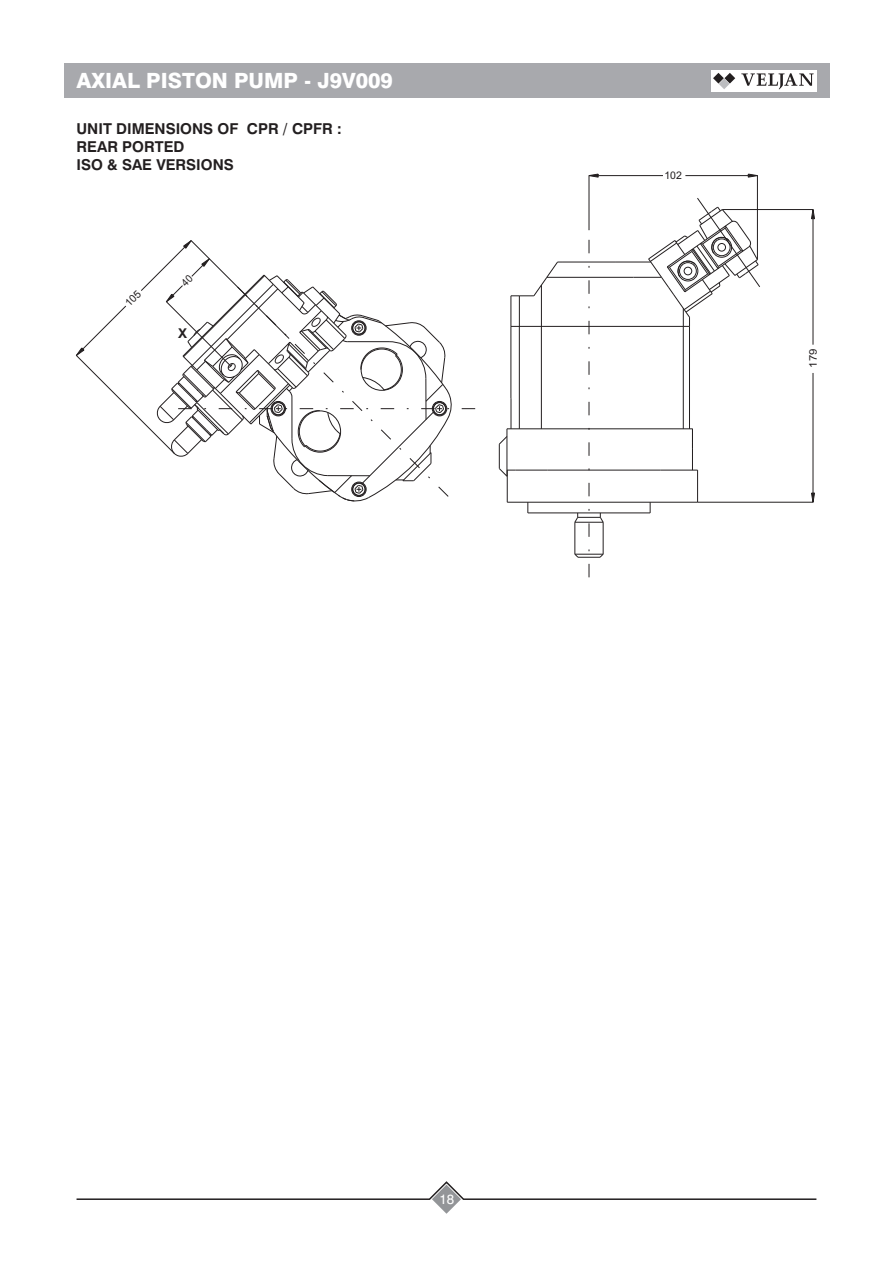
<style>
.page{position:relative;width:893px;height:1263px;background:#fff}
.page>*{position:absolute;margin:0;border:0;box-sizing:border-box;transform-origin:0 0}
.t1{font:800 21px "Swiss 721 BT";color:#fff}
.t2{font:700 15px/18px "Swiss 721 BT";color:#231f20}
.t3{font:13.5px "Swiss 721 BT";color:#fff}
.t4{font:700 13.5px "Arial";color:#231f20}
.t5{font:10.5px "Arial";color:#231f20;scale:1.08 1}
.t6{font:10.5px "Arial";color:#231f20}
</style>
<div class="page">
<hr style="left:615px;top:262px;width:36px;height:1px;background:#231f20">
<hr style="left:563px;top:262px;width:52px;height:1px;background:#231f20">
<hr style="left:547px;top:277px;width:86px;height:1px;background:#231f20">
<hr style="left:697px;top:470px;width:1px;height:32px;background:#231f20">
<hr style="left:689px;top:326px;width:1px;height:103px;background:#231f20">
<hr style="left:683px;top:326px;width:1px;height:103px;background:#231f20">
<hr style="left:511px;top:326px;width:178px;height:1px;background:#231f20">
<hr style="left:507px;top:428px;width:185px;height:1px;background:#231f20">
<hr style="left:541px;top:285px;width:1px;height:41px;background:#231f20">
<hr style="left:541px;top:326px;width:1px;height:103px;background:#231f20">
<hr style="left:661px;top:470px;width:37px;height:1px;background:#231f20">
<svg style="left:636px;top:470px;width:25px;height:1px"></svg>
<hr style="left:547px;top:470px;width:89px;height:1px;background:#231f20">
<hr style="left:515px;top:470px;width:32px;height:1px;background:#231f20">
<hr style="left:519px;top:296px;width:1px;height:30px;background:#231f20">
<hr style="left:519px;top:326px;width:1px;height:103px;background:#231f20">
<hr style="left:511px;top:398px;width:1px;height:31px;background:#231f20">
<hr style="left:510px;top:296px;width:1px;height:30px;background:#231f20">
<hr style="left:510px;top:326px;width:1px;height:72px;background:#231f20">
<hr style="left:507px;top:470px;width:1px;height:32px;background:#231f20">
<hr style="left:506px;top:429px;width:1px;height:47px;background:#231f20">
<svg style="left:511px;top:261px;width:52px;height:36px"></svg>
<hr style="left:507px;top:502px;width:191px;height:1px;background:#231f20">
<hr style="left:528px;top:512px;width:122px;height:1px;background:#231f20">
<svg style="left:498px;top:435px;width:17px;height:42px"></svg>
<svg style="left:692px;top:428px;width:1px;height:42px"></svg>
<hr style="left:698px;top:502px;width:115px;height:1px;background:#231f20">
<hr style="left:722px;top:209px;width:91px;height:1px;background:#231f20">
<hr style="left:813px;top:373px;width:1px;height:120px;background:#231f20">
<hr style="left:813px;top:219px;width:1px;height:126px;background:#231f20">
<svg style="left:810px;top:492px;width:5px;height:11px"></svg>
<svg style="left:811px;top:209px;width:4px;height:11px"></svg>
<hr style="left:757px;top:175px;width:1px;height:84px;background:#231f20">
<hr style="left:589px;top:175px;width:1px;height:55px;background:#231f20">
<hr style="left:685px;top:175px;width:63px;height:1px;background:#231f20">
<hr style="left:598px;top:175px;width:65px;height:1px;background:#231f20">
<svg style="left:747px;top:173px;width:11px;height:5px"></svg>
<svg style="left:574px;top:229px;width:30px;height:348px"></svg>
<svg style="left:588px;top:173px;width:11px;height:5px"></svg>
<svg style="left:633px;top:197px;width:127px;height:129px"></svg>
<div style="left:64px;top:64px;width:765px;height:34px;background:#a8a9ad"></div>
<div style="left:711px;top:70px;width:106px;height:21px;background:#fff"></div>
<svg style="left:713px;top:73px;width:22px;height:16px"></svg>
<svg style="left:741px;top:73px;width:73px;height:16px"></svg>
<svg style="left:76px;top:1181px;width:741px;height:33px"></svg>
<svg style="left:76px;top:240px;width:399px;height:262px"></svg>
<h1 class="t1" style="left:77px;top:72px;width:318px">AXIAL PISTON PUMP - J9V009</h1>
<p class="t2" style="left:77px;top:121px;width:267px">UNIT DIMENSIONS OF CPR / CPFR :<br>REAR PORTED<br>ISO &amp; SAE VERSIONS</p>
<p class="t4" style="left:178px;top:328px;width:11px">X</p>
<p class="t6" style="left:664px;top:171px;width:19px">102</p>
<p class="t5" style="left:809px;top:368px;width:19px;rotate:-90deg">179</p>
<p class="t3" style="left:439px;top:1194px;width:16px">18</p>
</div>
